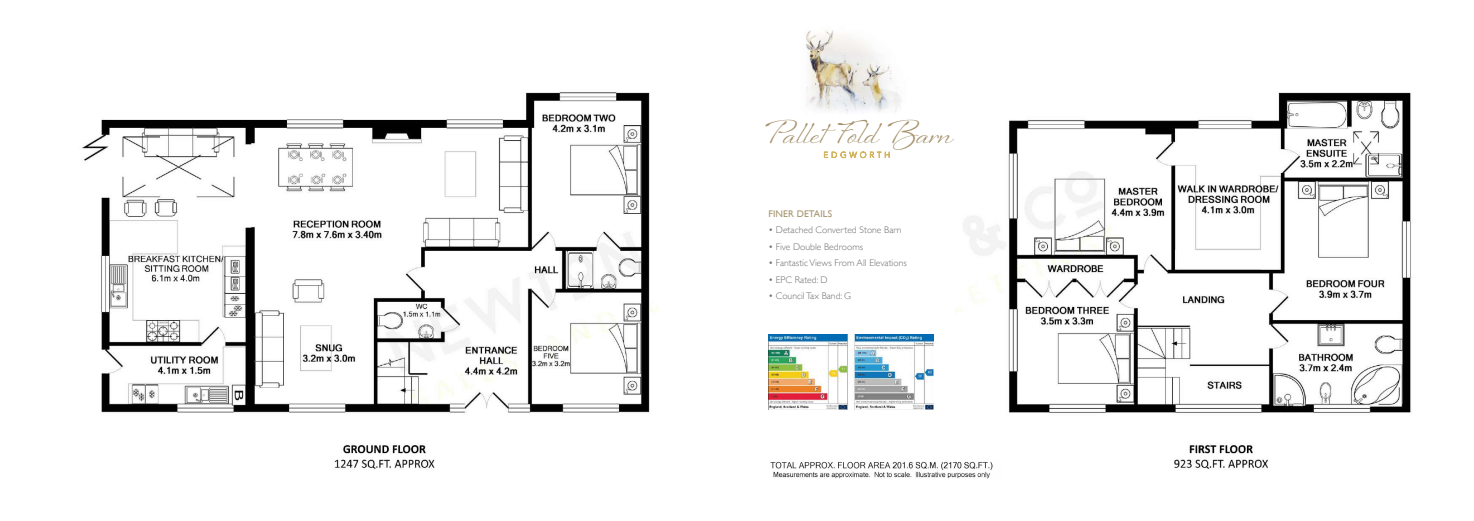
<style>
.page{position:relative;width:1474px;height:521px;background:#fff}
.page>*{position:absolute;margin:0;border:0;box-sizing:border-box;transform-origin:0 0}
.t1{font:30.71px "Sheila";color:#a7936d}
.t2{font:300 9.62px "Gill Sans";color:#706f6f}
.t3{font:9.62px "Gill Sans";letter-spacing:.01em;color:#a6936d}
</style>
<div class="page">
<img style="left:82px;top:92px;width:577px;height:377px">
<img style="left:955px;top:92px;width:456px;height:377px">
<div style="left:755px;top:0;width:203px;height:168px;background:#fff"></div>
<img style="left:806px;top:30px;width:95px;height:83px">
<svg style="left:824px;top:151px;width:65px;height:8px"></svg>
<img style="left:770px;top:451px;width:231px;height:28px">
<img style="left:768px;top:335px;width:165px;height:74px">
<h1 class="t1" style="left:765px;top:115px;width:189px">Pallet Fold Barn</h1>
<p class="t3" style="left:768px;top:208px;width:65px">FINER DETAILS</p>
<p class="t2" style="left:768px;top:223px;width:135px">• Detached Converted Stone Barn</p>
<p class="t2" style="left:768px;top:239px;width:96px">• Five Double Bedrooms</p>
<p class="t2" style="left:768px;top:256px;width:140px">• Fantastic Views From All Elevations</p>
<p class="t2" style="left:768px;top:272px;width:61px">• EPC Rated: D</p>
<p class="t2" style="left:768px;top:289px;width:84px">• Council Tax Band: G</p>
</div>
